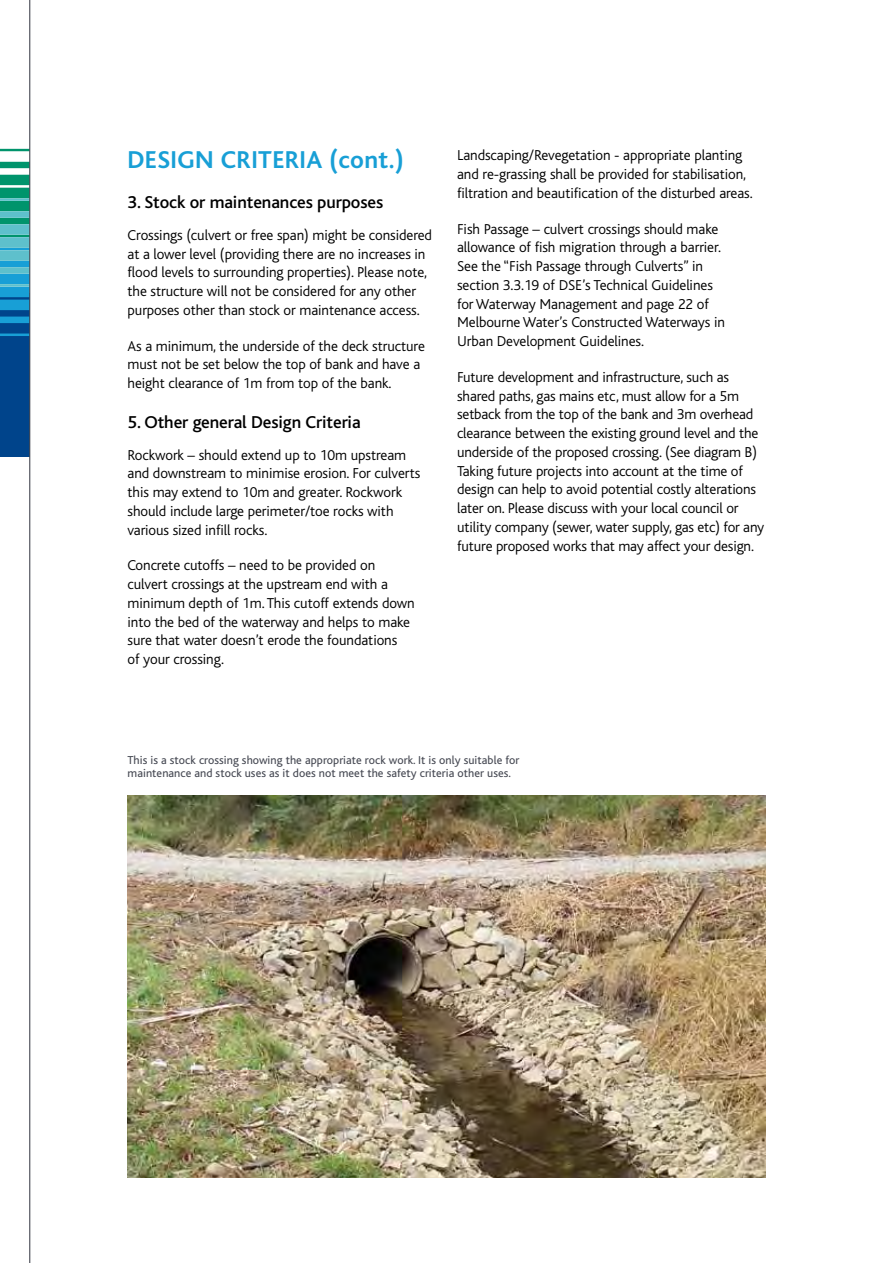
<style>
.page{position:relative;width:893px;height:1263px;background:#fff}
.page>*{position:absolute;margin:0;border:0;box-sizing:border-box;transform-origin:0 0}
.t1{font:700 25.5px "Bliss";letter-spacing:.015em;color:#189fd6}
.t2{font:500 18px "Bliss";letter-spacing:-.005em;color:#000}
.t3{font:300 15px/18.8px "Bliss";letter-spacing:-.005em;color:#000}
.t4{font:12px/13.5px "Bliss";letter-spacing:.005em;color:#464953}
</style>
<div class="page">
<div style="left:0;top:293px;width:30px;height:164px;background:#00448b"></div>
<svg style="left:0;top:149px;width:29px;height:187px"></svg>
<hr style="left:29px;top:0;width:1px;height:1263px;background:#464953">
<img style="left:128px;top:795px;width:637px;height:383px">
<h1 class="t1" style="left:128px;top:147px;width:278px">DESIGN CRITERIA (CONT.)</h1>
<p class="t2" style="left:128px;top:193px;width:257px">3. Stock or maintenances purposes</p>
<p class="t3" style="left:128px;top:226px;width:306px">Crossings (culvert or free span) might be considered at a lower level (providing there are no increases in flood levels to surrounding properties). Please note, the structure will not be considered for any other purposes other than stock or maintenance access.</p>
<p class="t3" style="left:128px;top:337px;width:299px">As a minimum, the underside of the deck structure must not be set below the top of bank and have a height clearance of 1m from top of the bank.</p>
<p class="t2" style="left:128px;top:413px;width:235px">5. Other general Design Criteria</p>
<p class="t3" style="left:128px;top:446px;width:294px">Rockwork – should extend up to 10m upstream and downstream to minimise erosion. For culverts this may extend to 10m and greater. Rockwork should include large perimeter/toe rocks with various sized infill rocks.</p>
<p class="t3" style="left:128px;top:556px;width:289px">Concrete cutoffs – need to be provided on culvert crossings at the upstream end with a minimum depth of 1m. This cutoff extends down into the bed of the waterway and helps to make sure that water doesn’t erode the foundations<br>of your crossing.</p>
<p class="t3" style="left:457px;top:146px;width:297px">Landscaping/Revegetation - appropriate planting and re-grassing shall be provided for stabilisation, filtration and beautification of the disturbed areas.</p>
<p class="t3" style="left:457px;top:220px;width:269px">Fish Passage – culvert crossings should make allowance of fish migration through a barrier.<br>See the “Fish Passage through Culverts” in section 3.3.19 of DSE’s Technical Guidelines for Waterway Management and page 22 of Melbourne Water’s Constructed Waterways in Urban Development Guidelines.</p>
<p class="t3" style="left:457px;top:368px;width:309px">Future development and infrastructure, such as shared paths, gas mains etc, must allow for a 5m setback from the top of the bank and 3m overhead clearance between the existing ground level and the underside of the proposed crossing. (See diagram B)<br>Taking future projects into account at the time of design can help to avoid potential costly alterations later on. Please discuss with your local council or utility company (sewer, water supply, gas etc) for any future proposed works that may affect your design.</p>
<p class="t4" style="left:128px;top:753px;width:393px">This is a stock crossing showing the appropriate rock work. It is only suitable for maintenance and stock uses as it does not meet the safety criteria other uses.</p>
</div>
